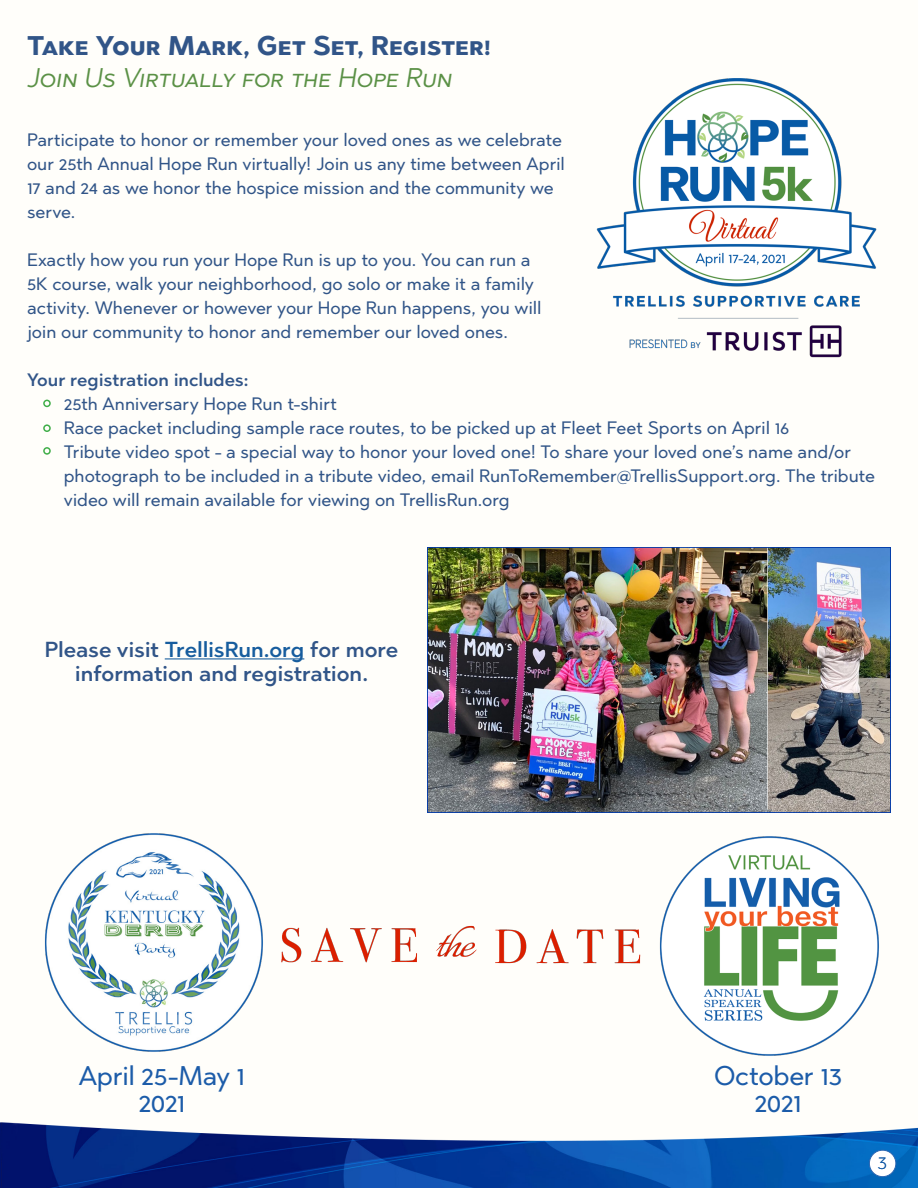
<style>
.page{position:relative;width:918px;height:1188px;background:#fff}
.page>*{position:absolute;margin:0;border:0;box-sizing:border-box;transform-origin:0 0}
.t1{font:700 27px "Abrade";letter-spacing:-.005em;color:#315588}
.t2{font:27px "Abrade";letter-spacing:-.025em;color:#1c5ca9}
.t3{font:italic 27px "Abrade";color:#5b9146}
.t4{font:500 21.75px/24px "Abrade";letter-spacing:-.01em;color:#315588;text-align:center}
.t5{font:300 19.5px "Abrade";color:#135aa6}
.t6{font:18px/24px "Abrade";letter-spacing:-.005em;color:#315588}
.t7{font:500 18px "Abrade";letter-spacing:-.01em;color:#315588}
.s1{color:#175d9e}
</style>
<div class="page">
<div style="left:0;top:0;width:918px;height:1157px;background:#fffefa"></div>
<img style="left:0;top:1122px;width:918px;height:66px">
<div style="left:869px;top:1150px;width:27px;height:27px;background:#fff;border-radius:50%"></div>
<div style="left:869px;top:1150px;width:27px;height:27px;border:1px solid #2a65b1;border-radius:50%"></div>
<img style="left:596px;top:78px;width:281px;height:280px">
<div style="left:43px;top:400px;width:8px;height:7px;border:2px solid #40ae49;border-radius:50%"></div>
<div style="left:43px;top:424px;width:8px;height:8px;border:2px solid #40ae49;border-radius:50%"></div>
<div style="left:43px;top:447px;width:8px;height:8px;border:2px solid #40ae49;border-radius:50%"></div>
<img style="left:428px;top:548px;width:463px;height:264px">
<img style="left:281px;top:925px;width:360px;height:39px">
<img style="left:44px;top:833px;width:219px;height:219px">
<img style="left:659px;top:836px;width:220px;height:220px">
<hr style="left:165px;top:658px;width:139px;height:1px;background:#175d9e">
<p class="t1" style="left:27px;top:28px;width:465px">Take Your Mark, Get Set, Register!</p>
<p class="t3" style="left:27px;top:60px;width:427px">Join Us Virtually for the Hope Run</p>
<p class="t6" style="left:27px;top:127px;width:539px">Participate to honor or remember your loved ones as we celebrate our 25th Annual Hope Run virtually! Join us any time between April 17 and 24 as we honor the hospice mission and the community we serve.</p>
<p class="t6" style="left:27px;top:247px;width:516px">Exactly how you run your Hope Run is up to you. You can run a 5K course, walk your neighborhood, go solo or make it a family activity. Whenever or however your Hope Run happens, you will join our community to honor and remember our loved ones.</p>
<p class="t7" style="left:27px;top:367px;width:223px">Your registration includes:</p>
<p class="t6" style="left:64px;top:391px;width:275px">25th Anniversary Hope Run t-shirt</p>
<p class="t6" style="left:64px;top:415px;width:727px">Race packet including sample race routes, to be picked up at Fleet Feet Sports on April 16</p>
<p class="t6" style="left:64px;top:439px;width:813px">Tribute video spot - a special way to honor your loved one! To share your loved one’s name and/or photograph to be included in a tribute video, email RunToRemember@TrellisSupport.org. The tribute video will remain available for viewing on TrellisRun.org</p>
<p class="t4" style="left:45px;top:637px;width:355px">Please visit <span class="s1">TrellisRun.org</span> for more information and registration.</p>
<p class="t2" style="left:79px;top:1057px;width:168px">April 25-May 1</p>
<p class="t2" style="left:138px;top:1084px;width:49px">2021</p>
<p class="t2" style="left:714px;top:1057px;width:130px">October 13</p>
<p class="t2" style="left:755px;top:1084px;width:49px">2021</p>
<p class="t5" style="left:878px;top:1149px;width:11px">3</p>
</div>
